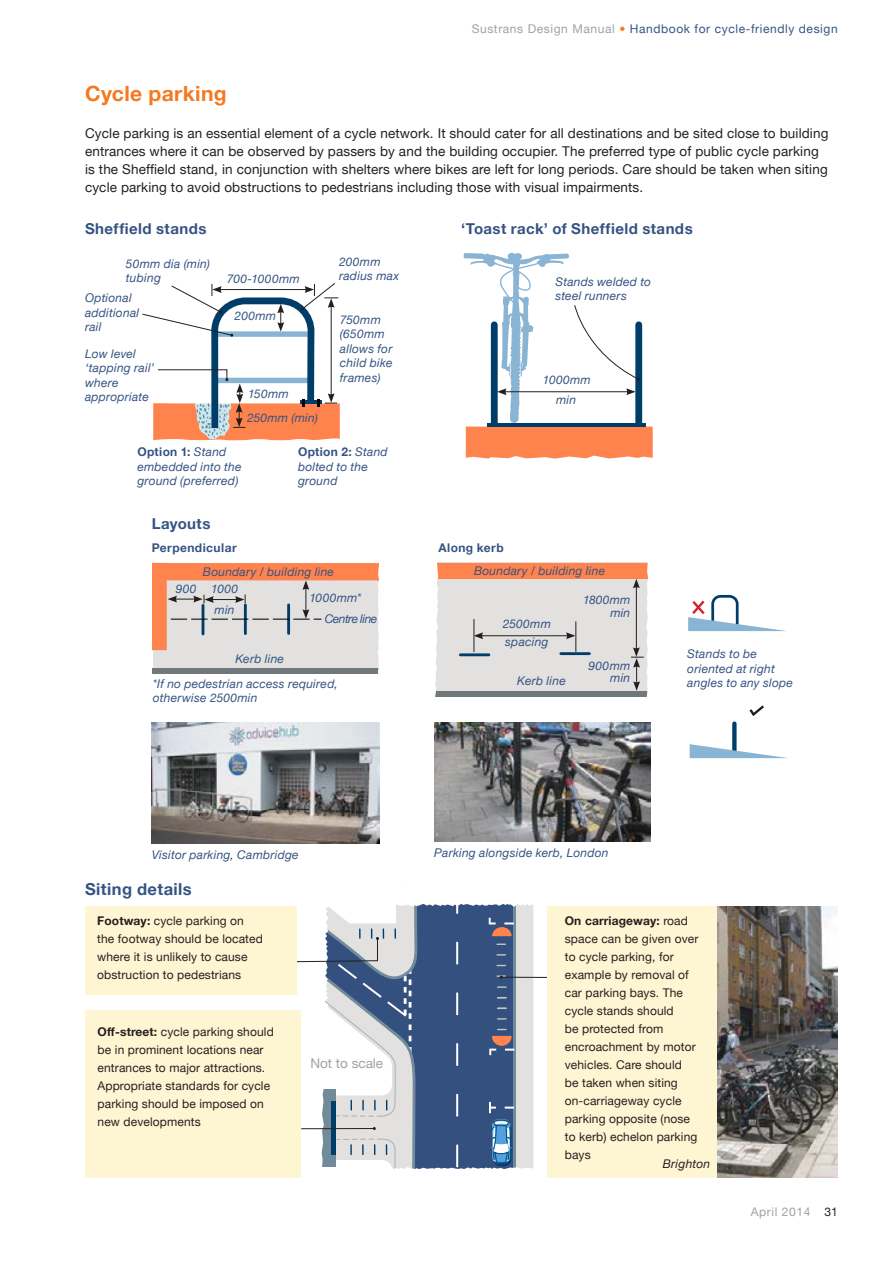
<style>
.page{position:relative;width:893px;height:1263px;background:#fff}
.page>*{position:absolute;margin:0;border:0;box-sizing:border-box;transform-origin:0 0}
.subhead{font:700 21px "Helvetica Neue";letter-spacing:.02em;color:#f47921}
.sub_subhead{font:700 16.5px "Helvetica Neue";letter-spacing:.025em;color:#355382}
.sub_subhead-2{font:700 15px "Helvetica Neue";letter-spacing:.03em;color:#355382}
.Document_text{font:13.5px/18px "Helvetica Neue";letter-spacing:.01em;color:#231f20}
.bullets{font:13.5px "Helvetica Neue";color:#a0a1a5}
.small_caption{font:italic 12px/14.4px "Helvetica Neue";letter-spacing:.02em;color:#355382}
.Document_text-2{font:12px/18px "Helvetica Neue";letter-spacing:.01em;color:#231f20}
.t1{font:12px "Helvetica Neue";letter-spacing:.05em;color:#355382}
.sub_sub_subhead{font:700 12px "Helvetica Neue";letter-spacing:.035em;color:#355382}
.t2{font:12px "Helvetica Neue";letter-spacing:.05em;color:#a0a1a5}
.small_caption-2{font:italic 12px "Helvetica Neue";letter-spacing:-.04em;color:#355382}
.small_caption-3{font:italic 12px "Helvetica Neue";letter-spacing:.02em;color:#231f20}
.s1{color:#a0a1a5}
.s2{color:#f47921}
.s3{font-weight:700;font-style:normal}
.s4{font-weight:700}
.s5{color:#231f20}
</style>
<div class="page">
<hr style="left:501px;top:977px;width:47px;height:1px;background:#231f20">
<svg style="left:142px;top:283px;width:198px;height:158px"></svg>
<svg style="left:463px;top:253px;width:190px;height:206px"></svg>
<svg style="left:295px;top:903px;width:246px;height:266px"></svg>
<div style="left:85px;top:1010px;width:216px;height:168px;background:#fef5d2"></div>
<div style="left:85px;top:906px;width:212px;height:88px;background:#fef5d2"></div>
<div style="left:547px;top:906px;width:288px;height:272px;background:#fef5d2"></div>
<img style="left:717px;top:907px;width:121px;height:271px">
<svg style="left:688px;top:595px;width:98px;height:36px"></svg>
<svg style="left:690px;top:705px;width:97px;height:53px"></svg>
<div style="left:432px;top:562px;width:219px;height:129px;background:#e2e1e0"></div>
<div style="left:432px;top:563px;width:219px;height:16px;background:#ff834d"></div>
<hr style="left:561px;top:652px;width:28px;height:3px;background:#003d69">
<hr style="left:460px;top:653px;width:29px;height:3px;background:#003d69">
<div style="left:432px;top:691px;width:219px;height:6px;background:#71787c"></div>
<hr style="left:481px;top:635px;width:87px;height:1px;background:#231f20">
<svg style="left:475px;top:632px;width:8px;height:7px"></svg>
<svg style="left:566px;top:632px;width:9px;height:7px"></svg>
<hr style="left:474px;top:619px;width:1px;height:33px;background:#231f20">
<hr style="left:575px;top:621px;width:1px;height:31px;background:#231f20">
<svg style="left:631px;top:562px;width:20px;height:135px"></svg>
<svg style="left:432px;top:562px;width:6px;height:135px"></svg>
<svg style="left:153px;top:562px;width:226px;height:112px;background:#dcc4ba"></svg>
<img style="left:434px;top:723px;width:216px;height:119px">
<img style="left:152px;top:723px;width:227px;height:120px">
<p class="subhead" style="left:85px;top:81px;width:143px">Cycle parking</p>
<p class="t1" style="left:472px;top:21px;width:367px"><span class="s1">Sustrans Design Manual</span> <span class="s2">•</span> Handbook for cycle-friendly design</p>
<p class="Document_text" style="left:85px;top:124px;width:745px">Cycle parking is an essential element of a cycle network. It should cater for all destinations and be sited close to building entrances where it can be observed by passers by and the building occupier. The preferred type of public cycle parking is the Sheffield stand, in conjunction with shelters where bikes are left for long periods. Care should be taken when siting cycle parking to avoid obstructions to pedestrians including those with visual impairments.</p>
<p class="sub_subhead-2" style="left:461px;top:219px;width:233px">‘Toast rack’ of Sheffield stands</p>
<p class="sub_subhead-2" style="left:85px;top:219px;width:123px">Sheffield stands</p>
<p class="small_caption" style="left:126px;top:256px;width:86px">50mm dia (min) tubing</p>
<p class="small_caption" style="left:85px;top:291px;width:56px">Optional additional rail</p>
<p class="small_caption" style="left:85px;top:346px;width:71px">Low level ‘tapping rail’ where appropriate</p>
<p class="small_caption" style="left:227px;top:271px;width:74px">700-1000mm</p>
<p class="small_caption" style="left:235px;top:309px;width:43px">200mm</p>
<p class="small_caption" style="left:248px;top:386px;width:42px">150mm</p>
<p class="small_caption" style="left:247px;top:410px;width:72px">250mm (min)</p>
<p class="small_caption" style="left:339px;top:254px;width:62px">200mm radius max</p>
<p class="small_caption" style="left:340px;top:312px;width:54px">750mm (650mm allows for child bike frames)</p>
<p class="small_caption" style="left:137px;top:444px;width:106px"><span class="s3">Option 1:</span> Stand embedded into the ground (preferred)</p>
<p class="small_caption" style="left:298px;top:444px;width:91px"><span class="s3">Option 2:</span> Stand bolted to the ground</p>
<p class="sub_subhead-2" style="left:152px;top:515px;width:60px">Layouts</p>
<p class="sub_sub_subhead" style="left:152px;top:540px;width:87px">Perpendicular</p>
<p class="small_caption" style="left:203px;top:564px;width:133px">Boundary / building line</p>
<p class="small_caption" style="left:309px;top:590px;width:53px">1000mm*</p>
<p class="small_caption" style="left:176px;top:581px;width:22px">900</p>
<p class="small_caption" style="left:211px;top:578px;width:29px;line-height:21px">1000 min</p>
<p class="small_caption-2" style="left:325px;top:611px;width:54px">Centre line</p>
<p class="small_caption" style="left:235px;top:652px;width:50px">Kerb line</p>
<p class="small_caption" style="left:153px;top:676px;width:187px">*If no pedestrian access required, otherwise 2500min</p>
<p class="small_caption" style="left:555px;top:274px;width:97px">Stands welded to steel runners</p>
<p class="small_caption" style="left:543px;top:372px;width:49px">1000mm</p>
<p class="small_caption" style="left:556px;top:393px;width:22px">min</p>
<p class="sub_sub_subhead" style="left:438px;top:540px;width:67px">Along kerb</p>
<p class="small_caption" style="left:474px;top:563px;width:133px">Boundary / building line</p>
<p class="small_caption" style="left:503px;top:616px;width:50px">2500mm</p>
<p class="small_caption" style="left:505px;top:635px;width:45px">spacing</p>
<p class="small_caption" style="left:517px;top:673px;width:50px">Kerb line</p>
<p class="small_caption" style="left:583px;top:593px;width:49px;line-height:13.5px;text-align:right">1800mm min</p>
<p class="small_caption" style="left:589px;top:660px;width:43px;line-height:12px;text-align:right">900mm min</p>
<p class="small_caption" style="left:687px;top:647px;width:107px">Stands to be oriented at right angles to any slope</p>
<p class="small_caption" style="left:152px;top:847px;width:148px">Visitor parking, Cambridge</p>
<p class="small_caption" style="left:434px;top:845px;width:176px">Parking alongside kerb, London</p>
<p class="sub_subhead" style="left:85px;top:878px;width:108px">Siting details</p>
<p class="Document_text-2" style="left:97px;top:911px;width:167px"><span class="s4">Footway:</span> cycle parking on the footway should be located where it is unlikely to cause obstruction to pedestrians</p>
<p class="Document_text-2" style="left:98px;top:1022px;width:178px"><span class="s4">Off-street:</span> cycle parking should be in prominent locations near entrances to major attractions.<br>Appropriate standards for cycle parking should be imposed on new developments</p>
<p class="bullets" style="left:310px;top:1055px;width:74px">Not to scale</p>
<p class="Document_text-2" style="left:565px;top:911px;width:135px"><span class="s4">On carriageway:</span> road space can be given over to cycle parking, for example by removal of car parking bays. The cycle stands should<br>be protected from encroachment by motor vehicles. Care should be taken when siting on-carriageway cycle parking opposite (nose to kerb) echelon parking bays</p>
<p class="small_caption-3" style="left:663px;top:1157px;width:49px">Brighton</p>
<p class="t2" style="left:751px;top:1205px;width:88px">April 2014 <span class="s5">31</span></p>
</div>
